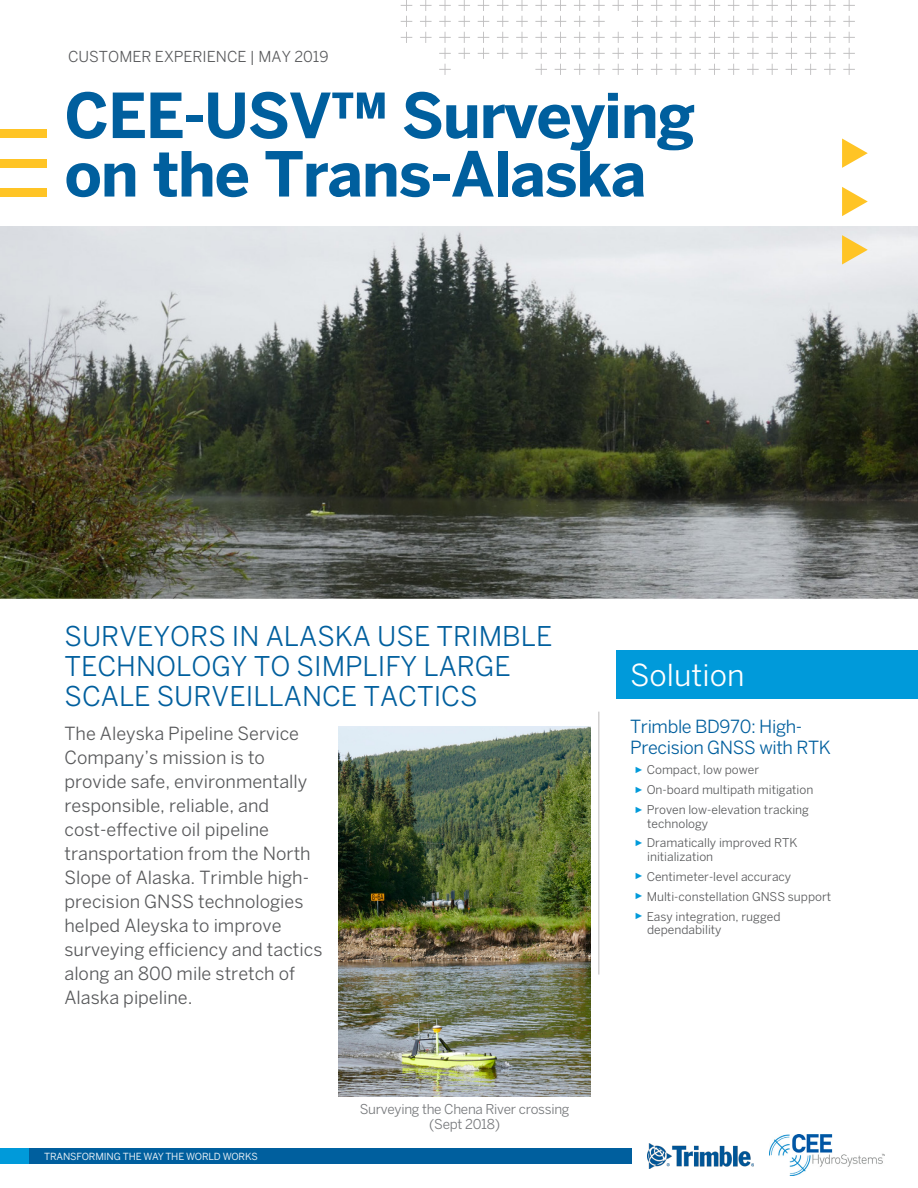
<style>
.page{position:relative;width:918px;height:1188px;background:#fff}
.page>*{position:absolute;margin:0;border:0;box-sizing:border-box;transform-origin:0 0}
.t1{font:700 61.5px/58.5px "Benton Sans";letter-spacing:-.02em;color:#005f9e}
.t2{font:30px "Benton Sans";color:#fff}
.t3{font:27px/30px "Benton Sans";color:#005f9e}
.t4{font:18px/24px "Benton Sans";color:#58595b}
.t5{font:18px/21px "Benton Sans";letter-spacing:-.02em;color:#005f9e}
.t6{font:15px "Benton Sans";color:#58595b}
.t7{font:13.5px/15.5px "Benton Sans";letter-spacing:-.02em;color:#76787b;text-align:center}
.t8{font:12px/20px "Benton Sans";color:#58595b}
.t9{font:9.75px "Benton Sans";letter-spacing:-.01em;color:#fff}
.s1{font-family:"Arial";font-size:9px;color:#009ada}
</style>
<div class="page">
<svg style="left:401px;top:0;width:454px;height:75px"></svg>
<div style="left:0;top:130px;width:47px;height:8px;background:#ffc425"></div>
<div style="left:0;top:159px;width:47px;height:8px;background:#ffc425"></div>
<div style="left:0;top:188px;width:47px;height:9px;background:#ffc425"></div>
<div style="left:0;top:1149px;width:630px;height:15px;background:#009ada"></div>
<div style="left:29px;top:1149px;width:603px;height:15px;background:#005f9e"></div>
<img style="left:769px;top:1134px;width:116px;height:41px">
<img style="left:647px;top:1144px;width:107px;height:25px">
<div style="left:617px;top:651px;width:301px;height:48px;background:#009ada"></div>
<hr style="left:598px;top:712px;width:2px;height:263px;background:#d2d1d1">
<img style="left:0;top:227px;width:918px;height:372px">
<svg style="left:842px;top:139px;width:26px;height:29px"></svg>
<svg style="left:842px;top:187px;width:26px;height:29px"></svg>
<svg style="left:842px;top:235px;width:26px;height:30px"></svg>
<img style="left:339px;top:727px;width:252px;height:370px">
<p class="t6" style="left:68px;top:48px;width:262px">CUSTOMER EXPERIENCE | MAY 2019</p>
<h1 class="t1" style="left:64px;top:86px;width:632px">CEE-USV™ Surveying on the Trans-Alaska</h1>
<h3 class="t3" style="left:64px;top:621px;width:489px">SURVEYORS IN ALASKA USE TRIMBLE<br>TECHNOLOGY TO SIMPLIFY LARGE<br>SCALE SURVEILLANCE TACTICS</h3>
<p class="t4" style="left:64px;top:721px;width:260px">The Aleyska Pipeline Service<br>Company’s mission is to provide safe, environmentally responsible, reliable, and cost-effective oil pipeline transportation from the North<br>Slope of Alaska. Trimble high&shy;precision GNSS technologies helped Aleyska to improve surveying efficiency and tactics along an 800 mile stretch of<br>Alaska pipeline.</p>
<p class="t9" style="left:44px;top:1151px;width:215px">TRANSFORMING THE WAY THE WORLD WORKS</p>
<p class="t7" style="left:360px;top:1101px;width:211px">Surveying the Chena River crossing (Sept 2018)</p>
<h2 class="t2" style="left:630px;top:657px;width:116px">Solution</h2>
<p class="t5" style="left:630px;top:716px;width:202px">Trimble BD970: High-<br>Precision GNSS with RTK</p>
<p class="t8" style="left:634px;top:760px;width:180px"><span class="s1">►</span> Compact, low power<br><span class="s1">►</span> On-board multipath mitigation <span class="s1">►</span> Proven low-elevation tracking</p>
<p class="t8" style="left:634px;top:813px;width:165px;text-indent:13px">technology<br><span class="s1">►</span> Dramatically improved RTK</p>
<p class="t8" style="left:634px;top:847px;width:198px;text-indent:13px">initialization<br><span class="s1">►</span> Centimeter-level accuracy<br><span class="s1">►</span> Multi-constellation GNSS support <span class="s1">►</span> Easy integration, rugged</p>
<p class="t8" style="left:647px;top:920px;width:76px">dependability</p>
</div>
